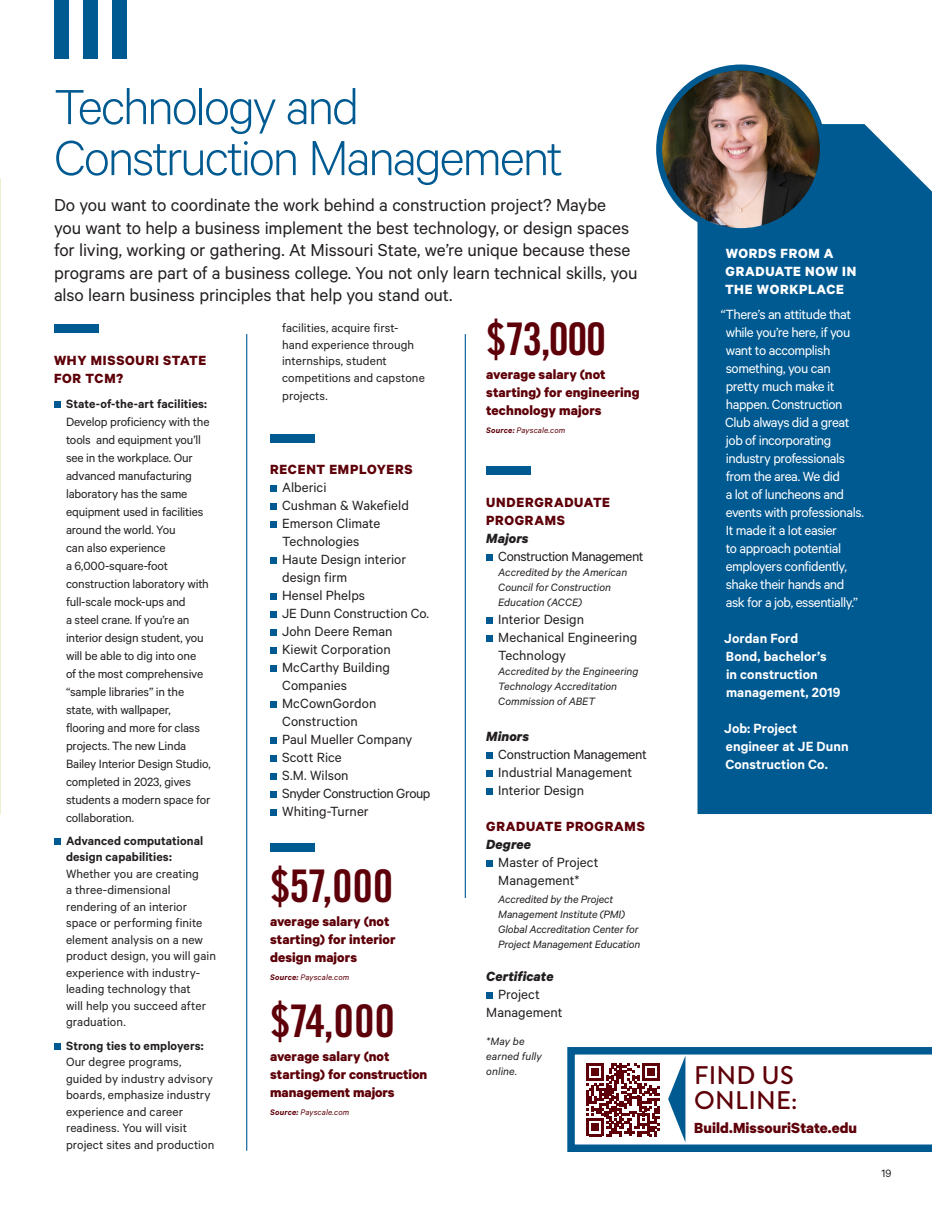
<style>
.page{position:relative;width:932px;height:1215px;background:#fff}
.page>*{position:absolute;margin:0;border:0;box-sizing:border-box;transform-origin:0 0}
.t1{font:300 55.5px/51px "Calibre";letter-spacing:-.04em;color:#005a92}
.t2{font:45px "Trade Gothic LT Pro Bd Cn 20";letter-spacing:-.03em;color:#5e0009}
.t3{font:500 25.5px "Brandon Grotesque";letter-spacing:.01em;color:#5e0009}
.t4{font:19.5px/22.5px "Calibre";letter-spacing:-.005em;color:#231f20}
.t5{font:700 16.5px "Calibre";letter-spacing:.005em;color:#5e0009}
.t6{font:15px/18px "Calibre";color:#231f20}
.t7{font:15px/18px "Calibre";letter-spacing:-.03em;color:#fff}
.t8{font:700 15px/18px "Calibre";letter-spacing:.005em;color:#5e0009}
.t9{font:600 15px/18px "Calibre";letter-spacing:.005em;color:#fff}
.t10{font:700 15px/18px "Calibre";letter-spacing:.045em;color:#5e0009}
.t11{font:700 15px/18px "Calibre";letter-spacing:.045em;color:#fff}
.t12{font:italic 700 15px "Calibre";letter-spacing:.005em;color:#231f20}
.t13{font:15px "Calibre";letter-spacing:-.03em;color:#231f20}
.t14{font:15px "Calibre";letter-spacing:-.025em;color:#231f20}
.t15{font:700 15px/18px "Calibre";letter-spacing:.05em;color:#5e0009}
.t16{font:13.5px/18px "Calibre";letter-spacing:-.005em;color:#231f20}
.t17{font:italic 12px/15px "Calibre";letter-spacing:-.005em;color:#231f20}
.t18{font:12px "Calibre";color:#231f20}
.t19{font:italic 9px "Calibre";letter-spacing:.015em;color:#5e0009}
.s1{font-weight:600}
</style>
<div class="page">
<div style="left:54px;top:324px;width:45px;height:9px;background:#005a92"></div>
<div style="left:54px;top:401px;width:7px;height:7px;background:#005a92"></div>
<div style="left:54px;top:838px;width:7px;height:7px;background:#005a92"></div>
<div style="left:54px;top:1043px;width:7px;height:7px;background:#005a92"></div>
<div style="left:270px;top:434px;width:45px;height:8px;background:#005a92"></div>
<div style="left:270px;top:485px;width:7px;height:7px;background:#005a92"></div>
<div style="left:270px;top:503px;width:7px;height:7px;background:#005a92"></div>
<div style="left:270px;top:521px;width:7px;height:7px;background:#005a92"></div>
<div style="left:270px;top:557px;width:7px;height:7px;background:#005a92"></div>
<div style="left:270px;top:593px;width:7px;height:7px;background:#005a92"></div>
<div style="left:270px;top:611px;width:7px;height:7px;background:#005a92"></div>
<div style="left:270px;top:629px;width:7px;height:7px;background:#005a92"></div>
<div style="left:270px;top:647px;width:7px;height:7px;background:#005a92"></div>
<div style="left:270px;top:665px;width:7px;height:7px;background:#005a92"></div>
<div style="left:270px;top:701px;width:7px;height:7px;background:#005a92"></div>
<div style="left:270px;top:737px;width:7px;height:7px;background:#005a92"></div>
<div style="left:270px;top:755px;width:7px;height:7px;background:#005a92"></div>
<div style="left:270px;top:773px;width:7px;height:7px;background:#005a92"></div>
<div style="left:270px;top:791px;width:7px;height:7px;background:#005a92"></div>
<div style="left:270px;top:809px;width:7px;height:7px;background:#005a92"></div>
<div style="left:270px;top:843px;width:45px;height:9px;background:#005a92"></div>
<div style="left:486px;top:466px;width:45px;height:9px;background:#005a92"></div>
<div style="left:486px;top:554px;width:7px;height:7px;background:#005a92"></div>
<div style="left:486px;top:617px;width:7px;height:7px;background:#005a92"></div>
<div style="left:486px;top:635px;width:7px;height:7px;background:#005a92"></div>
<div style="left:486px;top:752px;width:7px;height:7px;background:#005a92"></div>
<div style="left:486px;top:770px;width:7px;height:7px;background:#005a92"></div>
<div style="left:486px;top:788px;width:7px;height:7px;background:#005a92"></div>
<div style="left:486px;top:860px;width:7px;height:7px;background:#005a92"></div>
<div style="left:486px;top:992px;width:7px;height:7px;background:#005a92"></div>
<div style="left:54px;top:0;width:15px;height:58px;background:#005a92"></div>
<div style="left:83px;top:0;width:15px;height:58px;background:#005a92"></div>
<div style="left:113px;top:0;width:14px;height:58px;background:#005a92"></div>
<hr style="left:246px;top:334px;width:1px;height:817px;background:#005a92">
<hr style="left:465px;top:334px;width:1px;height:564px;background:#005a92">
<div style="left:697px;top:124px;width:235px;height:690px;background:#005a92"></div>
<img style="left:659px;top:68px;width:163px;height:163px;border-radius:82px">
<div style="left:656px;top:65px;width:169px;height:169px;border:6px solid #005a92;border-radius:50%"></div>
<svg style="left:567px;top:1047px;width:365px;height:105px"></svg>
<p class="t1" style="left:54px;top:79px;width:510px">Technology and<br>Construction Management</p>
<p class="t4" style="left:54px;top:193px;width:585px">Do you want to coordinate the work behind a construction project? Maybe you want to help a business implement the best technology, or design spaces for living, working or gathering. At Missouri State, we’re unique because these programs are part of a business college. You not only learn technical skills, you also learn business principles that help you stand out.</p>
<p class="t10" style="left:54px;top:351px;width:154px">WHY MISSOURI STATE<br>FOR TCM?</p>
<p class="t16" style="left:66px;top:394px;width:146px"><span class="s1">State-of-the-art facilities:<br></span>Develop proficiency with the tools and equipment you’ll see in the workplace. Our advanced manufacturing laboratory has the same equipment used in facilities around the world. You<br>can also experience<br>a 6,000-square-foot construction laboratory with full-scale mock-ups and<br>a steel crane. If you’re an interior design student, you will be able to dig into one<br>of the most comprehensive “sample libraries” in the state, with wallpaper, flooring and more for class projects. The new Linda<br>Bailey Interior Design Studio, completed in 2023, gives students a modern space for collaboration.</p>
<p class="t16" style="left:66px;top:832px;width:151px;line-height:16.5px"><span class="s1">Advanced computational design capabilities:<br></span>Whether you are creating<br>a three-dimensional rendering of an interior space or performing finite element analysis on a new product design, you will gain experience with industry&shy;leading technology that<br>will help you succeed after graduation.</p>
<p class="t16" style="left:66px;top:1037px;width:150px;line-height:16.5px"><span class="s1">Strong ties to employers:<br></span>Our degree programs, guided by industry advisory boards, emphasize industry experience and career readiness. You will visit project sites and production</p>
<p class="t16" style="left:282px;top:319px;width:144px;line-height:16.5px">facilities, acquire first&shy;hand experience through internships, student competitions and capstone</p>
<p class="t16" style="left:282px;top:386px;width:47px">projects.</p>
<p class="t10" style="left:270px;top:460px;width:144px">RECENT EMPLOYERS</p>
<p class="t6" style="left:282px;top:478px;width:46px">Alberici</p>
<p class="t6" style="left:282px;top:496px;width:128px">Cushman &amp; Wakefield</p>
<p class="t6" style="left:282px;top:514px;width:100px">Emerson Climate<br>Technologies</p>
<p class="t6" style="left:282px;top:550px;width:126px">Haute Design interior design firm</p>
<p class="t6" style="left:282px;top:586px;width:84px">Hensel Phelps</p>
<p class="t6" style="left:282px;top:604px;width:148px">JE Dunn Construction Co.</p>
<p class="t6" style="left:282px;top:622px;width:112px">John Deere Reman</p>
<p class="t6" style="left:282px;top:640px;width:110px">Kiewit Corporation</p>
<p class="t6" style="left:282px;top:658px;width:109px">McCarthy Building<br>Companies</p>
<p class="t6" style="left:282px;top:694px;width:96px">McCownGordon<br>Construction</p>
<p class="t6" style="left:282px;top:730px;width:132px">Paul Mueller Company</p>
<p class="t6" style="left:282px;top:748px;width:61px">Scott Rice</p>
<p class="t6" style="left:282px;top:766px;width:68px">S.M. Wilson</p>
<p class="t13" style="left:282px;top:785px;width:150px">Snyder Construction Group</p>
<p class="t6" style="left:282px;top:802px;width:88px">Whiting-Turner</p>
<p class="t2" style="left:270px;top:858px;width:124px">$57,000</p>
<p class="t8" style="left:270px;top:912px;width:127px">average salary (not starting) for interior design majors</p>
<p class="t19" style="left:270px;top:972px;width:81px"><span class="s1">Source:</span> Payscale.com</p>
<p class="t2" style="left:270px;top:993px;width:126px">$74,000</p>
<p class="t8" style="left:270px;top:1047px;width:159px">average salary (not starting) for construction management majors</p>
<p class="t19" style="left:270px;top:1107px;width:81px"><span class="s1">Source:</span> Payscale.com</p>
<p class="t2" style="left:486px;top:311px;width:121px">$73,000</p>
<p class="t8" style="left:486px;top:365px;width:155px">average salary (not starting) for engineering technology majors</p>
<p class="t19" style="left:486px;top:425px;width:81px"><span class="s1">Source:</span> Payscale.com</p>
<p class="t15" style="left:486px;top:493px;width:125px">UNDERGRADUATE<br>PROGRAMS</p>
<p class="t12" style="left:486px;top:529px;width:44px">Majors</p>
<p class="t14" style="left:498px;top:547px;width:147px">Construction Management</p>
<p class="t17" style="left:498px;top:564px;width:130px">Accredited by the American<br>Council for Construction<br>Education (ACCE)</p>
<p class="t6" style="left:498px;top:610px;width:87px">Interior Design</p>
<p class="t6" style="left:498px;top:628px;width:140px">Mechanical Engineering<br>Technology</p>
<p class="t17" style="left:498px;top:663px;width:142px">Accredited by the Engineering<br>Technology Accreditation<br>Commission of ABET</p>
<p class="t12" style="left:486px;top:727px;width:44px">Minors</p>
<p class="t6" style="left:498px;top:745px;width:150px">Construction Management</p>
<p class="t6" style="left:498px;top:763px;width:135px">Industrial Management</p>
<p class="t6" style="left:498px;top:781px;width:87px">Interior Design</p>
<p class="t10" style="left:486px;top:817px;width:160px">GRADUATE PROGRAMS</p>
<p class="t12" style="left:486px;top:835px;width:46px">Degree</p>
<p class="t6" style="left:498px;top:853px;width:102px">Master of Project<br>Management*</p>
<p class="t17" style="left:498px;top:891px;width:143px">Accredited by the Project<br>Management Institute (PMI)<br>Global Accreditation Center for<br>Project Management Education</p>
<p class="t12" style="left:486px;top:967px;width:69px">Certificate</p>
<p class="t6" style="left:498px;top:985px;width:43px">Project</p>
<p class="t6" style="left:486px;top:1003px;width:78px">Management</p>
<p class="t17" style="left:486px;top:1034px;width:57px">*May be earned fully online.</p>
<p class="t11" style="left:725px;top:244px;width:133px">WORDS FROM A<br>GRADUATE NOW IN<br>THE WORKPLACE</p>
<p class="t7" style="left:720px;top:305px;width:145px">“There’s an attitude that while you’re here, if you want to accomplish something, you can<br>pretty much make it happen. Construction<br>Club always did a great job of incorporating industry professionals from the area. We did<br>a lot of luncheons and events with professionals.<br>It made it a lot easier<br>to approach potential employers confidently, shake their hands and<br>ask for a job, essentially.”</p>
<p class="t9" style="left:724px;top:629px;width:118px">Jordan Ford<br>Bond, bachelor’s<br>in construction management, 2019</p>
<p class="t9" style="left:724px;top:719px;width:126px">Job: Project engineer at JE Dunn<br>Construction Co.</p>
<p class="t3" style="left:694px;top:1058px;width:101px">FIND US</p>
<p class="t3" style="left:694px;top:1082px;width:105px">ONLINE:</p>
<p class="t5" style="left:694px;top:1118px;width:164px">Build.MissouriState.edu</p>
<p class="t18" style="left:881px;top:1167px;width:11px">19</p>
</div>
